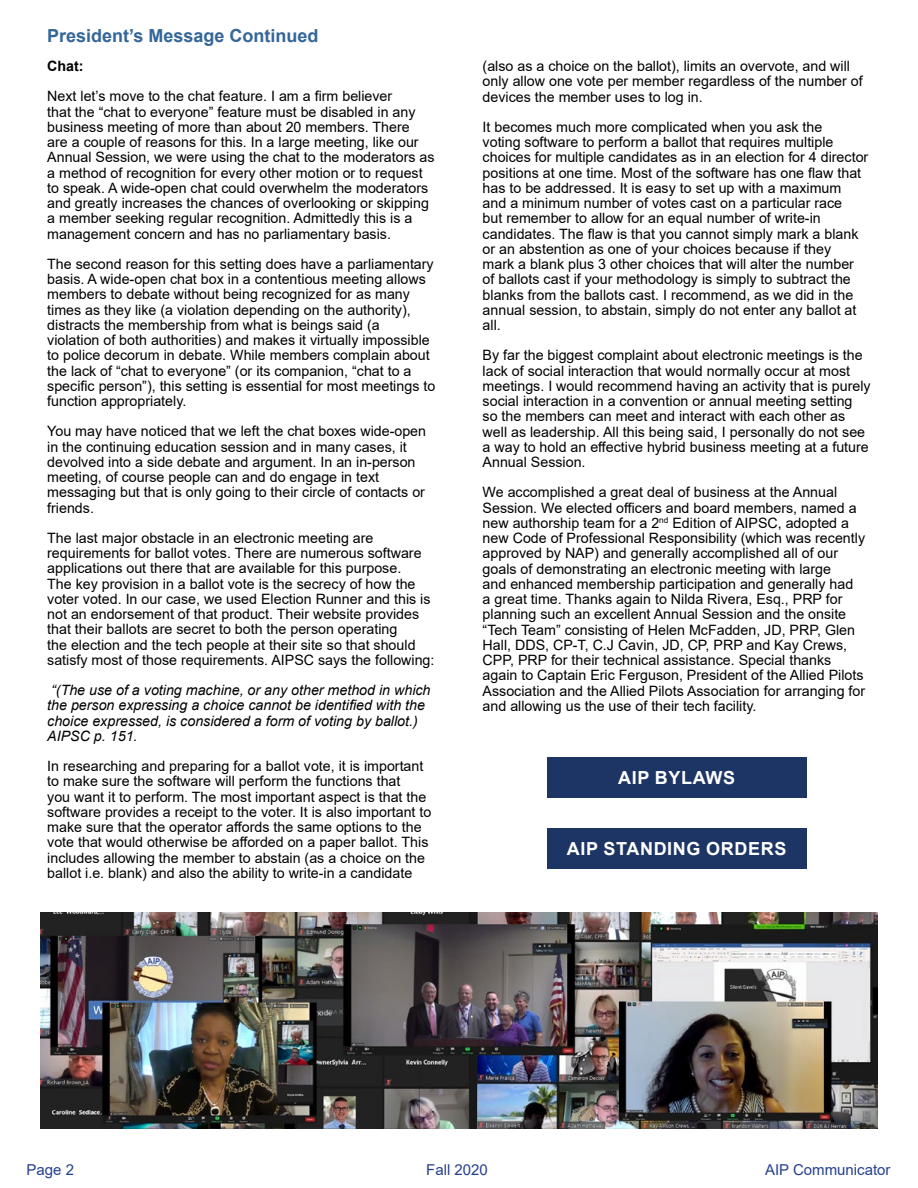
<style>
.page{position:relative;width:918px;height:1188px;background:#fff}
.page>*{position:absolute;margin:0;border:0;box-sizing:border-box;transform-origin:0 0}
.t1{font:700 18px "Arial";color:#369}
.t2{font:700 18px "Arial";letter-spacing:.035em;color:#fff}
.t3{font:15px "Arial";color:#25408f}
.t4{font:14.25px/15.3px "Arial";color:#000}
.t5{font:italic 14.25px/15.3px "Arial";color:#000}
.t6{font:700 14.25px "Arial";color:#000}
</style>
<div class="page">
<div style="left:547px;top:757px;width:260px;height:41px;background:#1d3564"></div>
<div style="left:547px;top:828px;width:260px;height:41px;background:#1d3564"></div>
<img style="left:40px;top:913px;width:837px;height:216px">
<p class="t1" style="left:47px;top:23px;width:273px">President’s Message Continued</p>
<p class="t6" style="left:47px;top:56px;width:38px">Chat:</p>
<p class="t4" style="left:47px;top:89px;width:389px">Next let’s move to the chat feature. I am a firm believer<br>that the “chat to everyone” feature must be disabled in any business meeting of more than about 20 members. There<br>are a couple of reasons for this. In a large meeting, like our Annual Session, we were using the chat to the moderators as a method of recognition for every other motion or to request to speak. A wide-open chat could overwhelm the moderators and greatly increases the chances of overlooking or skipping a member seeking regular recognition. Admittedly this is a management concern and has no parliamentary basis.</p>
<p class="t4" style="left:47px;top:256px;width:390px">The second reason for this setting does have a parliamentary basis. A wide-open chat box in a contentious meeting allows members to debate without being recognized for as many times as they like (a violation depending on the authority), distracts the membership from what is beings said (a violation of both authorities) and makes it virtually impossible to police decorum in debate. While members complain about the lack of “chat to everyone” (or its companion, “chat to a specific person”), this setting is essential for most meetings to function appropriately.</p>
<p class="t4" style="left:47px;top:424px;width:380px">You may have noticed that we left the chat boxes wide-open in the continuing education session and in many cases, it devolved into a side debate and argument. In an in-person meeting, of course people can and do engage in text messaging but that is only going to their circle of contacts or friends.</p>
<p class="t4" style="left:47px;top:530px;width:389px">The last major obstacle in an electronic meeting are requirements for ballot votes. There are numerous software applications out there that are available for this purpose.<br>The key provision in a ballot vote is the secrecy of how the voter voted. In our case, we used Election Runner and this is not an endorsement of that product. Their website provides that their ballots are secret to both the person operating<br>the election and the tech people at their site so that should satisfy most of those requirements. AIPSC says the following:</p>
<p class="t5" style="left:47px;top:683px;width:385px">“(The use of a voting machine, or any other method in which the person expressing a choice cannot be identified with the choice expressed, is considered a form of voting by ballot.)<br>AIPSC p. 151.</p>
<p class="t4" style="left:47px;top:758px;width:386px">In researching and preparing for a ballot vote, it is important to make sure the software will perform the functions that<br>you want it to perform. The most important aspect is that the software provides a receipt to the voter. It is also important to make sure that the operator affords the same options to the vote that would otherwise be afforded on a paper ballot. This includes allowing the member to abstain (as a choice on the ballot i.e. blank) and also the ability to write-in a candidate</p>
<p class="t4" style="left:483px;top:58px;width:382px">(also as a choice on the ballot), limits an overvote, and will only allow one vote per member regardless of the number of devices the member uses to log in.</p>
<p class="t4" style="left:483px;top:119px;width:387px">It becomes much more complicated when you ask the<br>voting software to perform a ballot that requires multiple choices for multiple candidates as in an election for 4 director positions at one time. Most of the software has one flaw that has to be addressed. It is easy to set up with a maximum and a minimum number of votes cast on a particular race<br>but remember to allow for an equal number of write-in candidates. The flaw is that you cannot simply mark a blank or an abstention as one of your choices because if they<br>mark a blank plus 3 other choices that will alter the number of ballots cast if your methodology is simply to subtract the blanks from the ballots cast. I recommend, as we did in the annual session, to abstain, simply do not enter any ballot at all.</p>
<p class="t4" style="left:483px;top:348px;width:390px">By far the biggest complaint about electronic meetings is the lack of social interaction that would normally occur at most meetings. I would recommend having an activity that is purely social interaction in a convention or annual meeting setting so the members can meet and interact with each other as well as leadership. All this being said, I personally do not see a way to hold an effective hybrid business meeting at a future Annual Session.</p>
<p class="t4" style="left:483px;top:485px;width:384px">We accomplished a great deal of business at the Annual Session. We elected officers and board members, named a new authorship team for a 2<sup>nd</sup> Edition of AIPSC, adopted a new Code of Professional Responsibility (which was recently approved by NAP) and generally accomplished all of our goals of demonstrating an electronic meeting with large<br>and enhanced membership participation and generally had<br>a great time. Thanks again to Nilda Rivera, Esq., PRP for planning such an excellent Annual Session and the onsite “Tech Team” consisting of Helen McFadden, JD, PRP, Glen Hall, DDS, CP-T, C.J Cavin, JD, CP, PRP and Kay Crews, CPP, PRP for their technical assistance. Special thanks again to Captain Eric Ferguson, President of the Allied Pilots Association and the Allied Pilots Association for arranging for and allowing us the use of their tech facility.</p>
<p class="t2" style="left:618px;top:765px;width:118px">AIP BYLAWS</p>
<p class="t2" style="left:567px;top:836px;width:221px">AIP STANDING ORDERS</p>
<p class="t3" style="left:27px;top:1159px;width:49px">Page 2</p>
<p class="t3" style="left:426px;top:1159px;width:63px">Fall 2020</p>
<p class="t3" style="left:765px;top:1159px;width:127px">AIP Communicator</p>
</div>
